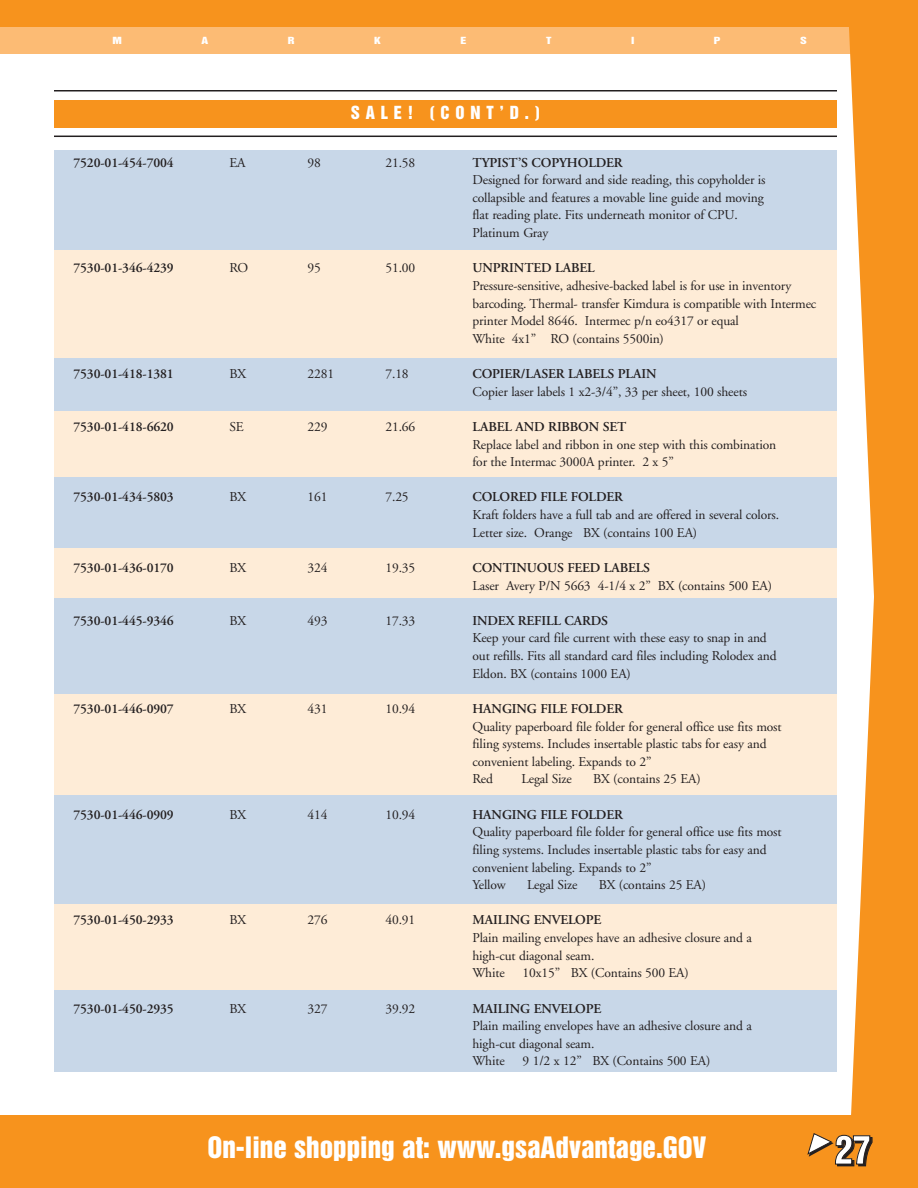
<style>
.page{position:relative;width:918px;height:1188px;background:#fff}
.page>*{position:absolute;margin:0;border:0;box-sizing:border-box;transform-origin:0 0}
.t1{font:36px "Helvetica Inserat";color:#fff}
.t2{font:27px "Helvetica Inserat";color:#fff}
.t3{font:16.5px "Helvetica Inserat";letter-spacing:.35em;color:#fff}
.t4{font:13.5px/17.7px "Adobe Garamond";letter-spacing:-.01em;color:#231f20}
.t5{font:600 13.5px "Adobe Garamond";letter-spacing:-.01em;color:#231f20}
.t6{font:9px "Helvetica Inserat";color:#fff;scale:1.35 1}
</style>
<div class="page">
<div style="left:54px;top:150px;width:783px;height:921px;background:#c8d7e8"></div>
<div style="left:1px;top:0;width:917px;height:54px;background:#fcbb74"></div>
<div style="left:1px;top:0;width:917px;height:27px;background:#f7931d"></div>
<svg style="left:847px;top:27px;width:71px;height:1089px;fill:#f7931d"></svg>
<div style="left:1px;top:1116px;width:917px;height:72px;background:#f7931d"></div>
<svg style="left:807px;top:1133px;width:27px;height:24px"></svg>
<div style="left:0;top:0;width:18px;height:54px;background:#fcbb74"></div>
<div style="left:0;top:0;width:18px;height:27px;background:#f7931d"></div>
<div style="left:0;top:1116px;width:18px;height:72px;background:#f7931d"></div>
<div style="left:54px;top:100px;width:783px;height:28px;background:#f7931d"></div>
<hr style="left:54px;top:90px;width:783px;height:2px;background:#231f20">
<hr style="left:54px;top:136px;width:783px;height:1px;background:#231f20">
<div style="left:54px;top:250px;width:783px;height:108px;background:#feecd7"></div>
<div style="left:54px;top:411px;width:783px;height:66px;background:#feecd7"></div>
<div style="left:54px;top:548px;width:783px;height:50px;background:#feecd7"></div>
<div style="left:54px;top:694px;width:783px;height:100px;background:#feecd7"></div>
<div style="left:54px;top:904px;width:783px;height:85px;background:#feecd7"></div>
<p class="t6" style="left:112px;top:36px;width:9px">M</p>
<p class="t6" style="left:201px;top:36px;width:7px">A</p>
<p class="t6" style="left:288px;top:36px;width:7px">R</p>
<p class="t6" style="left:374px;top:36px;width:7px">K</p>
<p class="t6" style="left:460px;top:36px;width:6px">E</p>
<p class="t6" style="left:546px;top:36px;width:5px">T</p>
<p class="t6" style="left:631px;top:36px;width:4px">I</p>
<p class="t6" style="left:714px;top:36px;width:7px">P</p>
<p class="t6" style="left:800px;top:36px;width:7px">S</p>
<p class="t3" style="left:351px;top:106px;width:191px">SALE! (CONT’D.)</p>
<p class="t5" style="left:74px;top:157px;width:102px">7520-01-454-7004</p>
<p class="t4" style="left:230px;top:155px;width:18px">EA</p>
<p class="t4" style="left:308px;top:155px;width:15px">98</p>
<p class="t4" style="left:386px;top:155px;width:31px">21.58</p>
<p class="t5" style="left:473px;top:157px;width:152px">TYPIST’S COPYHOLDER</p>
<p class="t4" style="left:473px;top:172px;width:295px">Designed for forward and side reading, this copyholder is collapsible and features a movable line guide and moving flat reading plate. Fits underneath monitor of CPU.<br>Platinum Gray</p>
<p class="t5" style="left:74px;top:263px;width:102px">7530-01-346-4239</p>
<p class="t4" style="left:230px;top:260px;width:20px">RO</p>
<p class="t4" style="left:308px;top:260px;width:15px">95</p>
<p class="t4" style="left:385px;top:260px;width:31px">51.00</p>
<p class="t5" style="left:473px;top:263px;width:124px">UNPRINTED LABEL</p>
<p class="t4" style="left:473px;top:278px;width:345px">Pressure-sensitive, adhesive-backed label is for use in inventory barcoding. Thermal- transfer Kimdura is compatible with Intermec printer Model 8646. Intermec p/n eo4317 or equal<br>White 4x1” RO (contains 5500in)</p>
<p class="t5" style="left:74px;top:368px;width:102px">7530-01-418-1381</p>
<p class="t4" style="left:230px;top:366px;width:18px">BX</p>
<p class="t4" style="left:308px;top:366px;width:28px">2281</p>
<p class="t4" style="left:386px;top:366px;width:25px">7.18</p>
<p class="t5" style="left:473px;top:368px;width:186px">COPIER/LASER LABELS PLAIN</p>
<p class="t4" style="left:473px;top:384px;width:276px">Copier laser labels 1 x2-3/4”, 33 per sheet, 100 sheets</p>
<p class="t5" style="left:74px;top:421px;width:102px">7530-01-418-6620</p>
<p class="t4" style="left:230px;top:419px;width:16px">SE</p>
<p class="t4" style="left:308px;top:419px;width:21px">229</p>
<p class="t4" style="left:386px;top:419px;width:31px">21.66</p>
<p class="t5" style="left:473px;top:421px;width:155px">LABEL AND RIBBON SET</p>
<p class="t4" style="left:473px;top:437px;width:305px">Replace label and ribbon in one step with this combination for the Intermac 3000A printer. 2 x 5”</p>
<p class="t5" style="left:74px;top:492px;width:102px">7530-01-434-5803</p>
<p class="t4" style="left:230px;top:490px;width:18px">BX</p>
<p class="t4" style="left:308px;top:490px;width:21px">161</p>
<p class="t4" style="left:386px;top:490px;width:25px">7.25</p>
<p class="t5" style="left:473px;top:492px;width:152px">COLORED FILE FOLDER</p>
<p class="t4" style="left:473px;top:507px;width:308px">Kraft folders have a full tab and are offered in several colors.<br>Letter size. Orange BX (contains 100 EA)</p>
<p class="t5" style="left:74px;top:562px;width:102px">7530-01-436-0170</p>
<p class="t4" style="left:230px;top:560px;width:18px">BX</p>
<p class="t4" style="left:308px;top:560px;width:21px">324</p>
<p class="t4" style="left:386px;top:560px;width:31px">19.35</p>
<p class="t5" style="left:473px;top:562px;width:179px">CONTINUOUS FEED LABELS</p>
<p class="t4" style="left:473px;top:578px;width:301px">Laser Avery P/N 5663 4-1/4 x 2” BX (contains 500 EA)</p>
<p class="t5" style="left:74px;top:615px;width:102px">7530-01-445-9346</p>
<p class="t4" style="left:230px;top:613px;width:18px">BX</p>
<p class="t4" style="left:308px;top:613px;width:21px">493</p>
<p class="t4" style="left:386px;top:613px;width:31px">17.33</p>
<p class="t5" style="left:473px;top:615px;width:137px">INDEX REFILL CARDS</p>
<p class="t4" style="left:473px;top:631px;width:306px">Keep your card file current with these easy to snap in and out refills. Fits all standard card files including Rolodex and<br>Eldon. BX (contains 1000 EA)</p>
<p class="t5" style="left:74px;top:703px;width:102px">7530-01-446-0907</p>
<p class="t4" style="left:230px;top:701px;width:18px">BX</p>
<p class="t4" style="left:308px;top:701px;width:21px">431</p>
<p class="t4" style="left:386px;top:701px;width:31px">10.94</p>
<p class="t5" style="left:473px;top:703px;width:152px">HANGING FILE FOLDER</p>
<p class="t4" style="left:473px;top:719px;width:311px">Quality paperboard file folder for general office use fits most filing systems. Includes insertable plastic tabs for easy and convenient labeling. Expands to 2”<br>Red</p>
<p class="t4" style="left:521px;top:772px;width:52px">Legal Size</p>
<p class="t4" style="left:593px;top:772px;width:109px">BX (contains 25 EA)</p>
<p class="t5" style="left:74px;top:809px;width:102px">7530-01-446-0909</p>
<p class="t4" style="left:230px;top:807px;width:18px">BX</p>
<p class="t4" style="left:308px;top:807px;width:21px">414</p>
<p class="t4" style="left:386px;top:807px;width:31px">10.94</p>
<p class="t5" style="left:473px;top:809px;width:152px">HANGING FILE FOLDER</p>
<p class="t4" style="left:473px;top:824px;width:311px">Quality paperboard file folder for general office use fits most filing systems. Includes insertable plastic tabs for easy and convenient labeling. Expands to 2”<br>Yellow</p>
<p class="t4" style="left:527px;top:877px;width:52px">Legal Size</p>
<p class="t4" style="left:599px;top:877px;width:109px">BX (contains 25 EA)</p>
<p class="t5" style="left:74px;top:915px;width:102px">7530-01-450-2933</p>
<p class="t4" style="left:230px;top:913px;width:18px">BX</p>
<p class="t4" style="left:308px;top:913px;width:21px">276</p>
<p class="t4" style="left:386px;top:913px;width:31px">40.91</p>
<p class="t5" style="left:473px;top:915px;width:130px">MAILING ENVELOPE</p>
<p class="t4" style="left:473px;top:930px;width:281px">Plain mailing envelopes have an adhesive closure and a high-cut diagonal seam.<br>White</p>
<p class="t4" style="left:523px;top:965px;width:168px">10x15” BX (Contains 500 EA)</p>
<p class="t5" style="left:74px;top:1003px;width:102px">7530-01-450-2935</p>
<p class="t4" style="left:230px;top:1001px;width:18px">BX</p>
<p class="t4" style="left:308px;top:1001px;width:21px">327</p>
<p class="t4" style="left:386px;top:1001px;width:31px">39.92</p>
<p class="t5" style="left:473px;top:1003px;width:130px">MAILING ENVELOPE</p>
<p class="t4" style="left:473px;top:1018px;width:281px">Plain mailing envelopes have an adhesive closure and a high-cut diagonal seam.<br>White</p>
<p class="t4" style="left:523px;top:1054px;width:189px">9 1/2 x 12” BX (Contains 500 EA)</p>
<h2 class="t2" style="left:207px;top:1136px;width:500px">On-line shopping at: www.gsaAdvantage.GOV</h2>
<h1 class="t1" style="left:835px;top:1135px;width:38px">27</h1>
</div>
